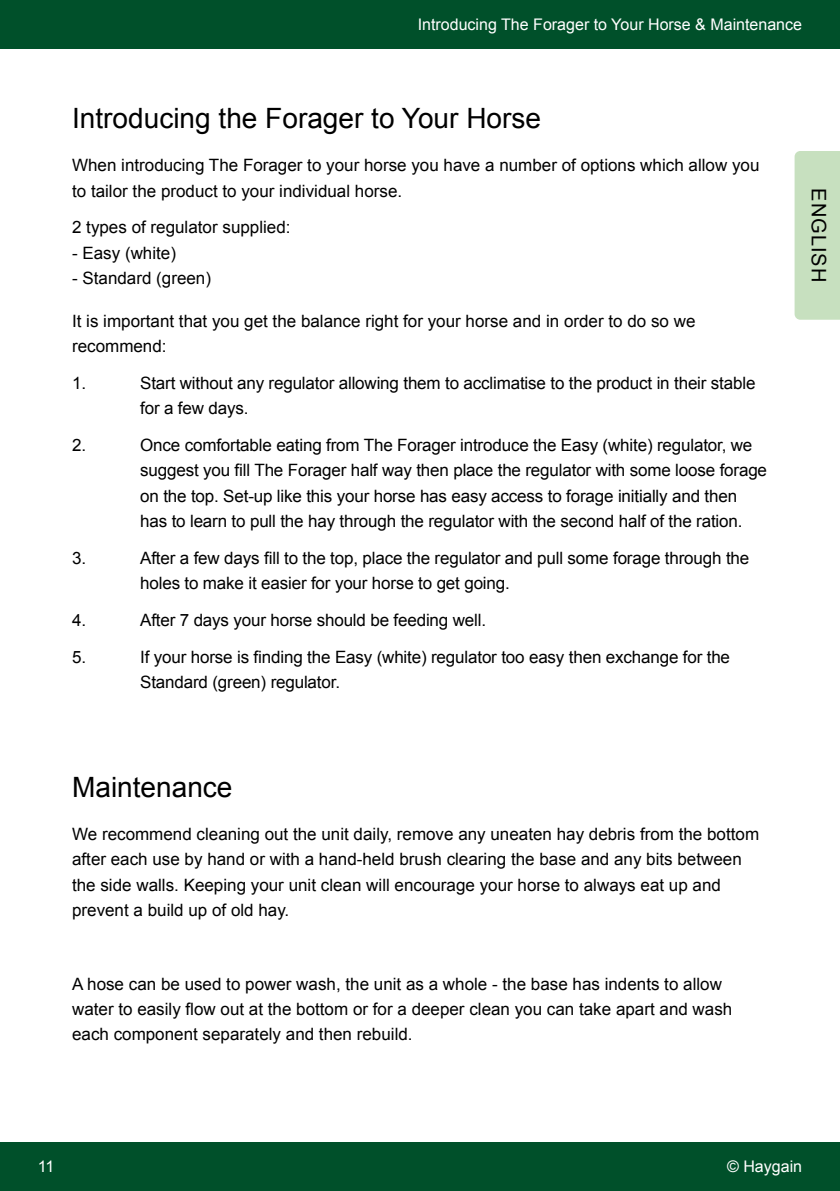
<style>
.page{position:relative;width:840px;height:1191px;background:#fff}
.page>*{position:absolute;margin:0;border:0;box-sizing:border-box;transform-origin:0 0}
.t1{font:28px "Arial";color:#000}
.t2{font:20px "Arial";letter-spacing:.05em;color:#000}
.t3{font:17px/25.4px "Arial";color:#000}
.t4{font:16px "Arial";color:#fff}
</style>
<div class="page">
<div style="left:0;top:0;width:839px;height:49px;background:#00502a"></div>
<div style="left:0;top:1142px;width:839px;height:49px;background:#00502a"></div>
<div style="left:794px;top:151px;width:45px;height:169px;background:#c7e0bf"></div>
<p class="t4" style="left:417px;top:13px;width:385px">Introducing The Forager to Your Horse &amp; Maintenance</p>
<h1 class="t1" style="left:72px;top:100px;width:470px">Introducing the Forager to Your Horse</h1>
<p class="t3" style="left:72px;top:153px;width:688px">When introducing The Forager to your horse you have a number of options which allow you to tailor the product to your individual horse.</p>
<p class="t3" style="left:72px;top:215px;width:220px">2 types of regulator supplied:</p>
<p class="t3" style="left:72px;top:240px;width:105px">- Easy (white)</p>
<p class="t3" style="left:72px;top:266px;width:140px">- Standard (green)</p>
<p class="t3" style="left:72px;top:308px;width:624px">It is important that you get the balance right for your horse and in order to do so we recommend:</p>
<p class="t3" style="left:72px;top:370px;width:16px">1.</p>
<p class="t3" style="left:140px;top:370px;width:616px">Start without any regulator allowing them to acclimatise to the product in their stable for a few days.</p>
<p class="t3" style="left:72px;top:432px;width:16px">2.</p>
<p class="t3" style="left:140px;top:432px;width:628px">Once comfortable eating from The Forager introduce the Easy (white) regulator, we suggest you fill The Forager half way then place the regulator with some loose forage on the top. Set-up like this your horse has easy access to forage initially and then has to learn to pull the hay through the regulator with the second half of the ration.</p>
<p class="t3" style="left:72px;top:545px;width:16px">3.</p>
<p class="t3" style="left:140px;top:545px;width:610px">After a few days fill to the top, place the regulator and pull some forage through the holes to make it easier for your horse to get going.</p>
<p class="t3" style="left:72px;top:607px;width:16px">4.</p>
<p class="t3" style="left:140px;top:607px;width:347px">After 7 days your horse should be feeding well.</p>
<p class="t3" style="left:72px;top:644px;width:16px">5.</p>
<p class="t3" style="left:140px;top:644px;width:591px">If your horse is finding the Easy (white) regulator too easy then exchange for the<br>Standard (green) regulator.</p>
<p class="t2" style="left:831px;top:188px;width:95px;rotate:90deg">ENGLISH</p>
<h1 class="t1" style="left:72px;top:768px;width:162px">Maintenance</h1>
<p class="t3" style="left:72px;top:821px;width:688px">We recommend cleaning out the unit daily, remove any uneaten hay debris from the bottom after each use by hand or with a hand-held brush clearing the base and any bits between the side walls. Keeping your unit clean will encourage your horse to always eat up and prevent a build up of old hay.</p>
<p class="t3" style="left:72px;top:971px;width:661px">A hose can be used to power wash, the unit as a whole - the base has indents to allow water to easily flow out at the bottom or for a deeper clean you can take apart and wash each component separately and then rebuild.</p>
<p class="t4" style="left:38px;top:1155px;width:18px">11</p>
<p class="t4" style="left:726px;top:1155px;width:76px">© Haygain</p>
</div>
